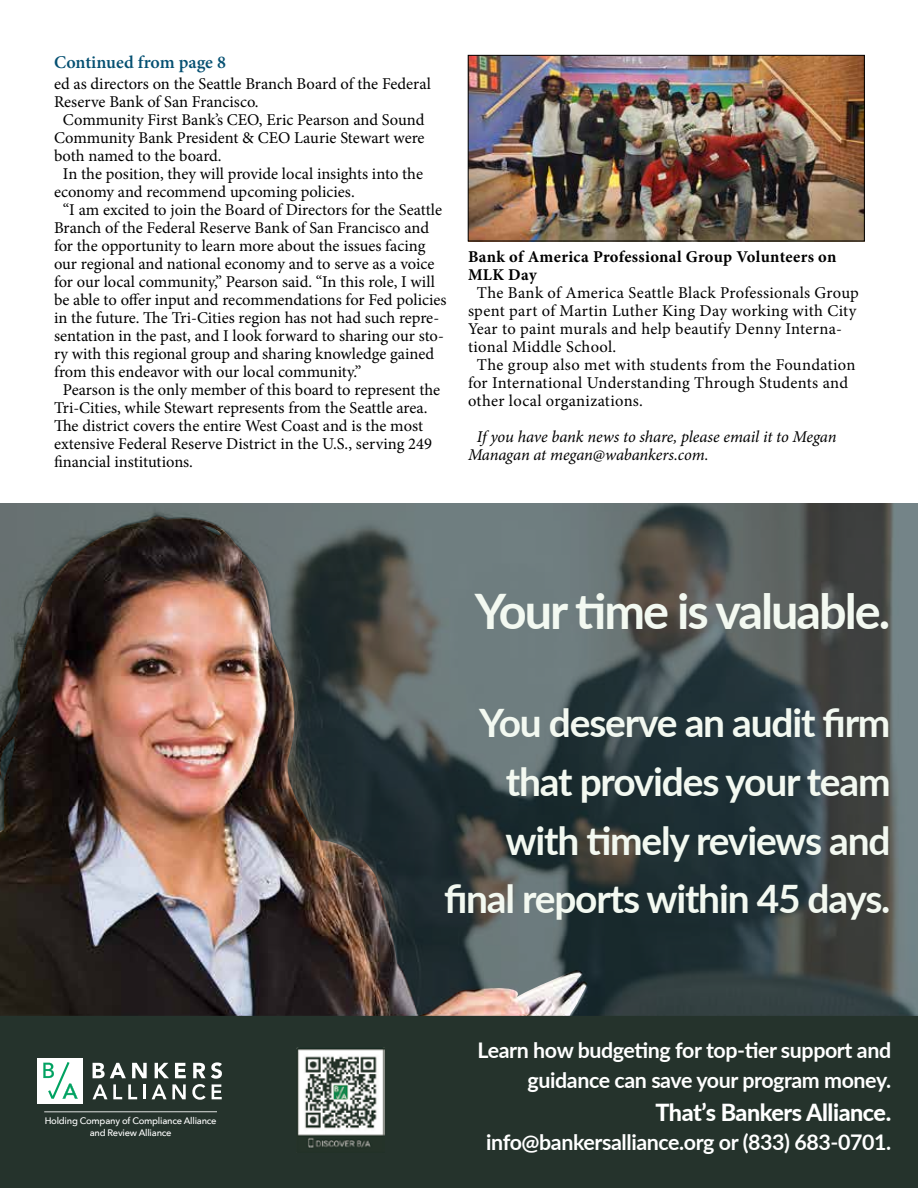
<style>
.page{position:relative;width:918px;height:1188px;background:#fff}
.page>*{position:absolute;margin:0;border:0;box-sizing:border-box;transform-origin:0 0}
.t1{font:700 48.9px "Lato";letter-spacing:-.04em;color:#f3f9f1}
.t2{font:700 39.15px/58.8px "Lato";letter-spacing:-.03em;color:#f3f9f1;text-align:right}
.t3{font:800 23.55px "Lato";letter-spacing:-.02em;color:#fff}
.t4{font:700 21.6px/29.4px "Lato";letter-spacing:-.02em;color:#fff;text-align:right}
.t5{font:600 18px "Minion Pro";color:#055072}
.t6{font:16.5px "Minion Pro";color:#000}
.t7{font:italic 16.5px/18px "Minion Pro";letter-spacing:-.01em;color:#000}
.t8{font:700 16.5px/18px "Minion Pro";letter-spacing:.015em;color:#000}
.t9{font:16.5px "Minion Pro";letter-spacing:.02em;color:#000}
.t10{font:500 9.45px/11.2px "Avenir Next";letter-spacing:-.025em;color:#fff;text-align:center}
</style>
<div class="page">
<img style="left:470px;top:57px;width:393px;height:182px">
<div style="left:468px;top:55px;width:397px;height:186px;border:1px solid #000"></div>
<img style="left:0;top:503px;width:918px;height:513px">
<div style="left:0;top:1016px;width:918px;height:172px;background:#25332c"></div>
<svg style="left:93px;top:1084px;width:29px;height:15px"></svg>
<svg style="left:128px;top:1084px;width:9px;height:15px"></svg>
<hr style="left:143px;top:1084px;width:3px;height:15px;background:#fff">
<svg style="left:152px;top:1084px;width:34px;height:15px"></svg>
<svg style="left:93px;top:1063px;width:33px;height:15px"></svg>
<svg style="left:132px;top:1063px;width:15px;height:15px"></svg>
<svg style="left:155px;top:1063px;width:14px;height:15px"></svg>
<svg style="left:175px;top:1063px;width:11px;height:15px"></svg>
<svg style="left:192px;top:1062px;width:30px;height:38px"></svg>
<div style="left:38px;top:1058px;width:45px;height:45px;background:#fff"></div>
<svg style="left:43px;top:1062px;width:35px;height:37px"></svg>
<hr style="left:44px;top:1111px;width:173px;height:1px;background:#fff">
<img style="left:296px;top:1047px;width:89px;height:101px">
<svg style="left:203px;top:526px;width:18px;height:9px"></svg>
<svg style="left:0;top:738px;width:14px;height:42px"></svg>
<p class="t5" style="left:54px;top:50px;width:173px">Continued from page 8</p>
<p class="t6" style="left:54px;top:73px;width:378px">ed as directors on the Seattle Branch Board of the Federal</p>
<p class="t6" style="left:54px;top:91px;width:206px">Reserve Bank of San Francisco.</p>
<p class="t6" style="left:63px;top:109px;width:363px">Community First Bank’s CEO, Eric Pearson and Sound</p>
<p class="t6" style="left:54px;top:127px;width:372px">Community Bank President &amp; CEO Laurie Stewart were</p>
<p class="t6" style="left:54px;top:145px;width:169px">both named to the board.</p>
<p class="t6" style="left:63px;top:163px;width:362px">In the position, they will provide local insights into the</p>
<p class="t6" style="left:54px;top:181px;width:302px">economy and recommend upcoming policies.</p>
<p class="t6" style="left:63px;top:199px;width:381px">“I am excited to join the Board of Directors for the Seattle</p>
<p class="t6" style="left:54px;top:217px;width:377px">Branch of the Federal Reserve Bank of San Francisco and</p>
<p class="t6" style="left:54px;top:235px;width:373px">for the opportunity to learn more about the issues facing</p>
<p class="t6" style="left:54px;top:253px;width:382px">our regional and national economy and to serve as a voice</p>
<p class="t6" style="left:54px;top:271px;width:382px">for our local community,” Pearson said. “In this role, I will</p>
<p class="t6" style="left:54px;top:289px;width:394px">be able to offer input and recommendations for Fed policies</p>
<p class="t6" style="left:54px;top:307px;width:387px">in the future. The Tri-Cities region has not had such repre-</p>
<p class="t6" style="left:54px;top:325px;width:391px">sentation in the past, and I look forward to sharing our sto-</p>
<p class="t6" style="left:54px;top:343px;width:382px">ry with this regional group and sharing knowledge gained</p>
<p class="t6" style="left:54px;top:361px;width:309px">from this endeavor with our local community.”</p>
<p class="t6" style="left:63px;top:379px;width:379px">Pearson is the only member of this board to represent the</p>
<p class="t6" style="left:54px;top:397px;width:375px">Tri-Cities, while Stewart represents from the Seattle area.</p>
<p class="t6" style="left:54px;top:415px;width:371px">The district covers the entire West Coast and is the most</p>
<p class="t6" style="left:54px;top:433px;width:379px">extensive Federal Reserve District in the U.S., serving 249</p>
<p class="t6" style="left:54px;top:451px;width:141px">financial institutions.</p>
<p class="t8" style="left:468px;top:248px;width:370px">Bank of America Professional Group Volunteers on<br>MLK Day</p>
<p class="t6" style="left:477px;top:282px;width:383px">The Bank of America Seattle Black Professionals Group</p>
<p class="t6" style="left:468px;top:300px;width:390px">spent part of Martin Luther King Day working with City</p>
<p class="t6" style="left:468px;top:318px;width:376px">Year to paint murals and help beautify Denny Interna-</p>
<p class="t9" style="left:468px;top:336px;width:150px">tional Middle School.</p>
<p class="t6" style="left:477px;top:354px;width:380px">The group also met with students from the Foundation</p>
<p class="t6" style="left:468px;top:372px;width:382px">for International Understanding Through Students and</p>
<p class="t9" style="left:468px;top:390px;width:177px">other local organizations.</p>
<p class="t7" style="left:468px;top:428px;width:370px;text-indent:9px">If you have bank news to share, please email it to Megan<br>Managan at megan@wabankers.com.</p>
<h1 class="t1" style="left:475px;top:576px;width:417px">Your time is valuable.</h1>
<p class="t10" style="left:45px;top:1115px;width:174px">Holding Company of Compliance Alliance and Review Alliance</p>
<h2 class="t2" style="left:444px;top:692px;width:448px">You deserve an audit firm that provides your team with timely reviews and final reports within 45 days.</h2>
<h3 class="t4" style="left:478px;top:1035px;width:415px">Learn how budgeting for top-tier support and guidance can save your program money.</h3>
<h3 class="t3" style="left:656px;top:1095px;width:237px">That’s Bankers Alliance.</h3>
<h3 class="t4" style="left:486px;top:1127px;width:406px">info@bankersalliance.org or (833) 683-0701.</h3>
</div>
